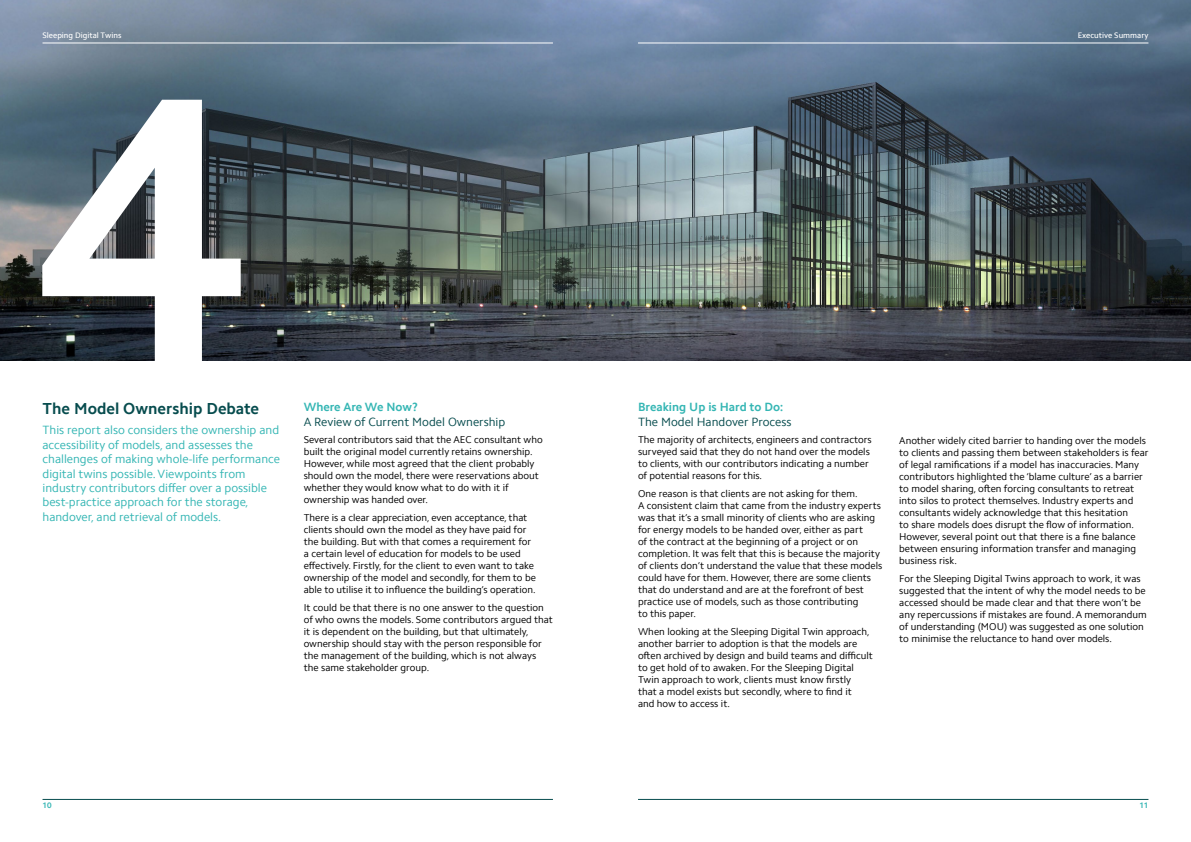
<style>
.page{position:relative;width:1191px;height:842px;background:#fff}
.page>*{position:absolute;margin:0;border:0;box-sizing:border-box;transform-origin:0 0}
.t1{font:700 16px "Camphor Pro";color:#074c4e}
.t2{font:12px/14.4px "Camphor Pro";color:#35b6b4}
.t3{font:12px "Camphor Pro";color:#074c4e}
.t4{font:700 12px "Camphor Pro";color:#35b6b4}
.t5{font:10px/12px "Camphor Pro";color:#000}
.t6{font:500 8px "Camphor Pro";color:#fff}
.t7{font:700 8px "Camphor Pro";color:#35b6b4}
</style>
<div class="page">
<img style="left:0;top:0;width:1191px;height:360px">
<hr style="left:43px;top:43px;width:510px;height:1px;background:#fff">
<hr style="left:43px;top:799px;width:510px;height:1px;background:#074c4e">
<hr style="left:638px;top:799px;width:510px;height:1px;background:#074c4e">
<hr style="left:638px;top:43px;width:510px;height:1px;background:#fff">
<svg style="left:42px;top:100px;width:199px;height:261px"></svg>
<p class="t6" style="left:43px;top:31px;width:80px">Sleeping Digital Twins</p>
<p class="t6" style="left:1077px;top:31px;width:72px">Executive Summary</p>
<h1 class="t1" style="left:43px;top:399px;width:218px">The Model Ownership Debate</h1>
<p class="t2" style="left:43px;top:423px;width:239px">This report also considers the ownership and accessibility of models, and assesses the challenges of making whole-life performance digital twins possible. Viewpoints from industry contributors differ over a possible best-practice approach for the storage, handover, and retrieval of models.</p>
<p class="t4" style="left:304px;top:400px;width:116px">Where Are We Now?</p>
<p class="t3" style="left:304px;top:414px;width:203px">A Review of Current Model Ownership</p>
<p class="t5" style="left:304px;top:434px;width:240px">Several contributors said that the AEC consultant who built the original model currently retains ownership.<br>However, while most agreed that the client probably should own the model, there were reservations about whether they would know what to do with it if ownership was handed over.</p>
<p class="t5" style="left:304px;top:512px;width:234px">There is a clear appreciation, even acceptance, that clients should own the model as they have paid for the building. But with that comes a requirement for a certain level of education for models to be used effectively. Firstly, for the client to even want to take ownership of the model and secondly, for them to be able to utilise it to influence the building’s operation.</p>
<p class="t5" style="left:304px;top:601px;width:251px">It could be that there is no one answer to the question of who owns the models. Some contributors argued that it is dependent on the building, but that ultimately, ownership should stay with the person responsible for the management of the building, which is not always the same stakeholder group.</p>
<p class="t4" style="left:638px;top:400px;width:147px">Breaking Up is Hard to Do:</p>
<p class="t3" style="left:638px;top:414px;width:155px">The Model Handover Process</p>
<p class="t5" style="left:638px;top:434px;width:235px">The majority of architects, engineers and contractors surveyed said that they do not hand over the models to clients, with our contributors indicating a number of potential reasons for this.</p>
<p class="t5" style="left:638px;top:488px;width:246px">One reason is that clients are not asking for them.<br>A consistent claim that came from the industry experts was that it’s a small minority of clients who are asking for energy models to be handed over, either as part<br>of the contract at the beginning of a project or on completion. It was felt that this is because the majority of clients don’t understand the value that these models could have for them. However, there are some clients that do understand and are at the forefront of best practice use of models, such as those contributing<br>to this paper.</p>
<p class="t5" style="left:638px;top:625px;width:236px">When looking at the Sleeping Digital Twin approach, another barrier to adoption is that the models are often archived by design and build teams and difficult to get hold of to awaken. For the Sleeping Digital Twin approach to work, clients must know firstly<br>that a model exists but secondly, where to find it<br>and how to access it.</p>
<p class="t5" style="left:899px;top:434px;width:251px">Another widely cited barrier to handing over the models to clients and passing them between stakeholders is fear of legal ramifications if a model has inaccuracies. Many contributors highlighted the ‘blame culture’ as a barrier to model sharing, often forcing consultants to retreat into silos to protect themselves. Industry experts and consultants widely acknowledge that this hesitation<br>to share models does disrupt the flow of information.<br>However, several point out that there is a fine balance between ensuring information transfer and managing business risk.</p>
<p class="t5" style="left:899px;top:572px;width:249px">For the Sleeping Digital Twins approach to work, it was suggested that the intent of why the model needs to be accessed should be made clear and that there won’t be any repercussions if mistakes are found. A memorandum of understanding (MOU) was suggested as one solution to minimise the reluctance to hand over models.</p>
<p class="t7" style="left:43px;top:801px;width:11px">10</p>
<p class="t7" style="left:1139px;top:801px;width:11px">11</p>
</div>
